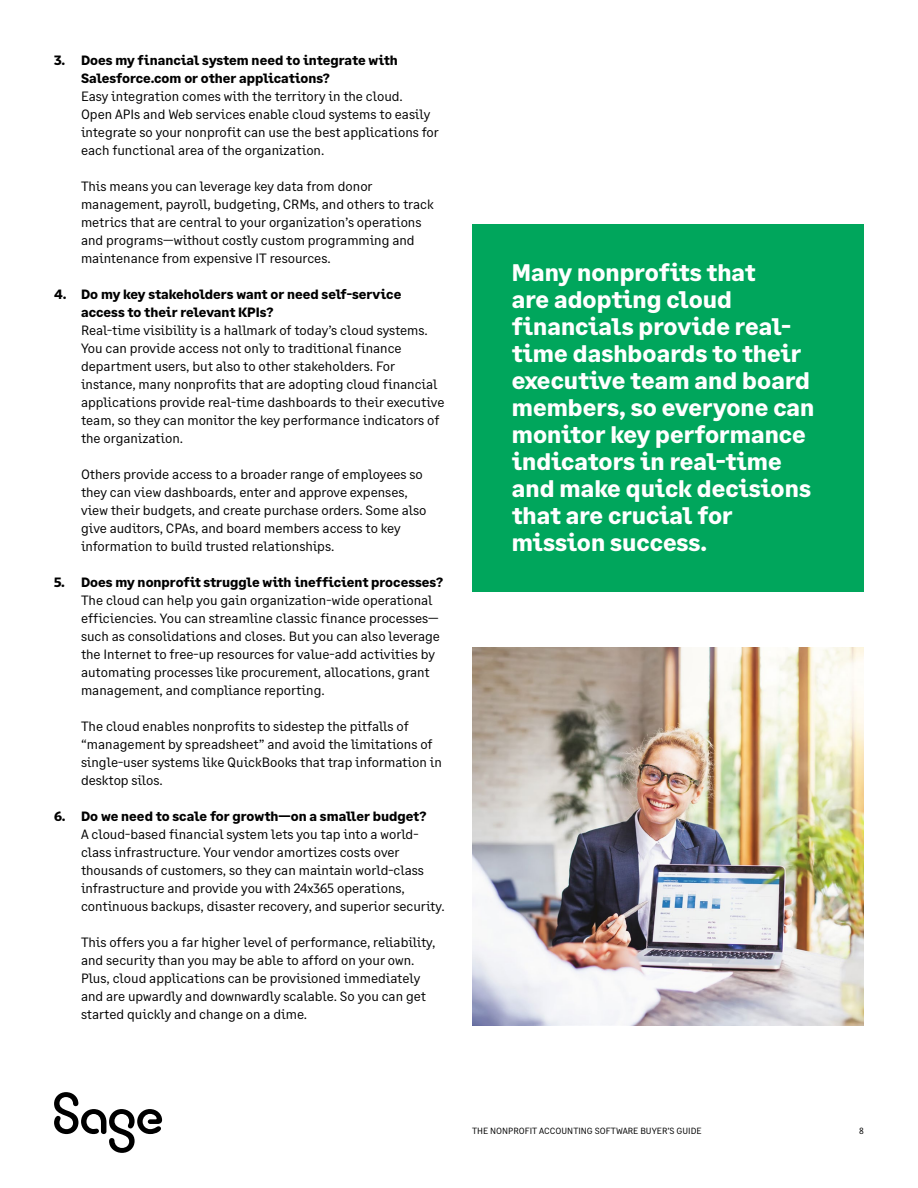
<style>
.page{position:relative;width:918px;height:1188px;background:#fff}
.page>*{position:absolute;margin:0;border:0;box-sizing:border-box;transform-origin:0 0}
.t1{font:700 24px/27px "Sage Text";color:#fff}
.t2{font:13.5px/18px "Sage Text";color:#000}
.t3{font:700 13.5px/18px "Sage Text";color:#000}
.t4{font:9px "Sage Text";color:#000}
</style>
<div class="page">
<div style="left:472px;top:225px;width:392px;height:367px;background:#00a65c"></div>
<img style="left:472px;top:648px;width:392px;height:378px">
<svg style="left:54px;top:1092px;width:108px;height:61px"></svg>
<p class="t3" style="left:81px;top:51px;width:318px;text-indent:-27px">3. Does my financial system need to integrate with<br>Salesforce.com or other applications?</p>
<p class="t2" style="left:81px;top:87px;width:359px">Easy integration comes with the territory in the cloud.<br>Open APIs and Web services enable cloud systems to easily integrate so your nonprofit can use the best applications for each functional area of the organization.</p>
<p class="t2" style="left:81px;top:177px;width:354px">This means you can leverage key data from donor management, payroll, budgeting, CRMs, and others to track metrics that are central to your organization’s operations and programs—without costly custom programming and maintenance from expensive IT resources.</p>
<p class="t3" style="left:81px;top:285px;width:322px;text-indent:-27px">4. Do my key stakeholders want or need self-service access to their relevant KPIs?</p>
<p class="t2" style="left:81px;top:321px;width:365px">Real-time visibility is a hallmark of today’s cloud systems.<br>You can provide access not only to traditional finance department users, but also to other stakeholders. For instance, many nonprofits that are adopting cloud financial applications provide real-time dashboards to their executive team, so they can monitor the key performance indicators of the organization.</p>
<p class="t2" style="left:81px;top:465px;width:347px">Others provide access to a broader range of employees so they can view dashboards, enter and approve expenses, view their budgets, and create purchase orders. Some also give auditors, CPAs, and board members access to key information to build trusted relationships.</p>
<p class="t3" style="left:54px;top:573px;width:390px">5. Does my nonprofit struggle with inefficient processes?</p>
<p class="t2" style="left:81px;top:591px;width:361px">The cloud can help you gain organization-wide operational efficiencies. You can streamline classic finance processes— such as consolidations and closes. But you can also leverage the Internet to free-up resources for value-add activities by automating processes like procurement, allocations, grant management, and compliance reporting.</p>
<p class="t2" style="left:81px;top:717px;width:362px">The cloud enables nonprofits to sidestep the pitfalls of “management by spreadsheet” and avoid the limitations of single-user systems like QuickBooks that trap information in desktop silos.</p>
<p class="t3" style="left:54px;top:807px;width:374px">6. Do we need to scale for growth—on a smaller budget?</p>
<p class="t2" style="left:81px;top:825px;width:364px">A cloud-based financial system lets you tap into a world&shy;class infrastructure. Your vendor amortizes costs over thousands of customers, so they can maintain world-class infrastructure and provide you with 24x365 operations, continuous backups, disaster recovery, and superior security.</p>
<p class="t2" style="left:81px;top:933px;width:356px">This offers you a far higher level of performance, reliability, and security than you may be able to afford on your own.<br>Plus, cloud applications can be provisioned immediately and are upwardly and downwardly scalable. So you can get started quickly and change on a dime.</p>
<p class="t1" style="left:512px;top:259px;width:304px">Many nonprofits that<br>are adopting cloud financials provide real&shy;time dashboards to their executive team and board members, so everyone can monitor key performance indicators in real-time and make quick decisions that are crucial for mission success.</p>
<p class="t4" style="left:472px;top:1125px;width:231px">THE NONPROFIT ACCOUNTING SOFTWARE BUYER’S GUIDE</p>
<p class="t4" style="left:859px;top:1125px;width:6px">8</p>
</div>
